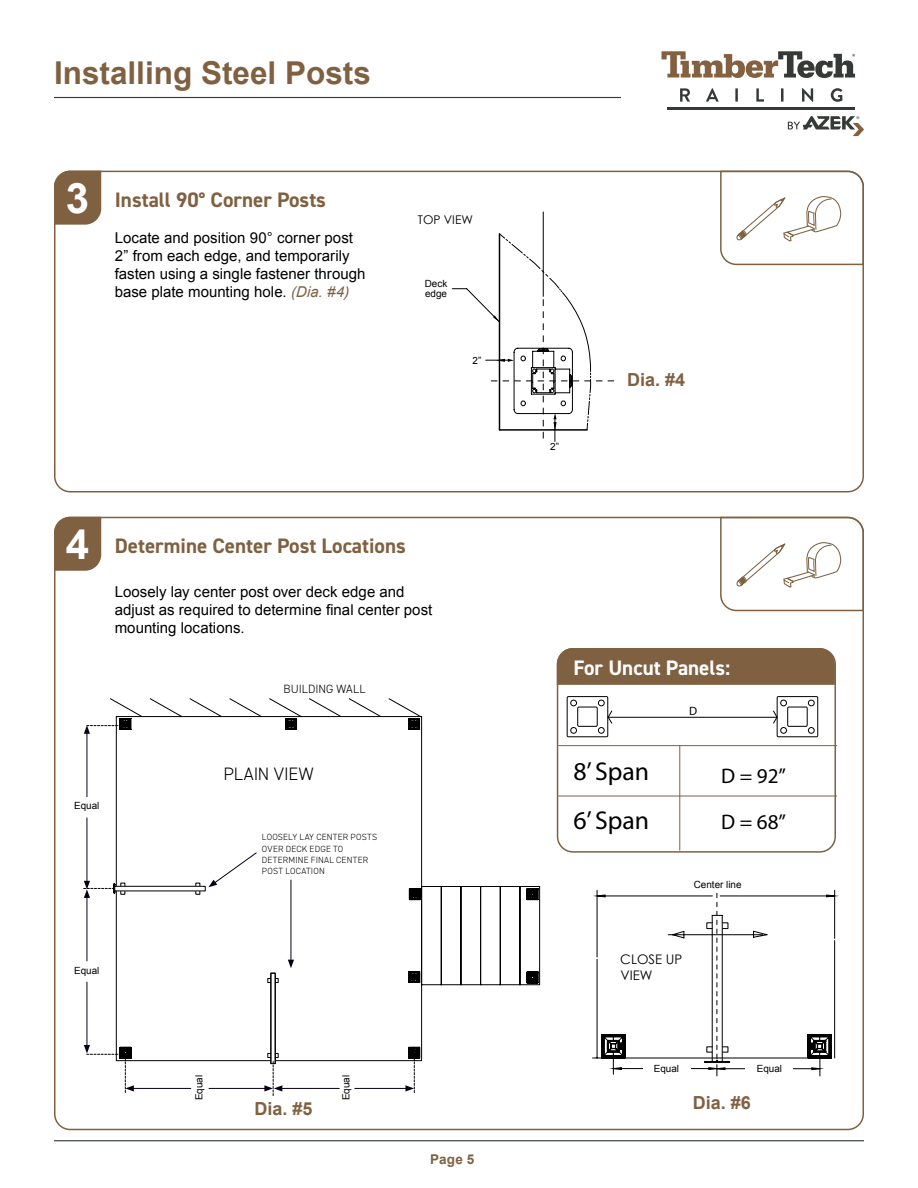
<style>
.page{position:relative;width:918px;height:1188px;background:#fff}
.page>*{position:absolute;margin:0;border:0;box-sizing:border-box;transform-origin:0 0}
.t1{font:700 42px "Arial";color:#fff}
.t2{font:700 31.5px "Arial";color:#7f6142}
.t3{font:25.8px/49.2px "Myriad Pro";color:#000}
.t4{font:21.15px/46px "Myriad Pro";color:#000}
.t5{font:700 21px "DIN2014";color:#7f6142}
.t6{font:700 21px "DIN2014";color:#fff}
.t7{font:700 18px "Arial";color:#7f6142}
.t8{font:300 18px "DIN2014";color:#000}
.t9{font:15px/18px "Arial";letter-spacing:.005em;color:#000}
.t10{font:700 13.5px "Arial";color:#7f6142}
.t11{font:13.2px/15.5px "Century Gothic";color:#000}
.t12{font:12.15px "Myriad Pro";color:#000}
.t13{font:300 12px "DIN2014";letter-spacing:.005em;color:#000}
.t14{font:12px "Century Gothic";color:#000}
.t15{font:9.9px/9.9px "Arial";color:#000}
.t16{font:300 9px/11.2px "DIN2014";letter-spacing:.02em;color:#000}
.s1{font-style:italic;color:#7f6142}
</style>
<div class="page">
<hr style="left:54px;top:1140px;width:810px;height:1px;background:#323937">
<hr style="left:54px;top:97px;width:567px;height:1px;background:#323937">
<hr style="left:667px;top:107px;width:188px;height:3px;background:#353a36">
<svg style="left:788px;top:116px;width:76px;height:20px"></svg>
<svg style="left:662px;top:51px;width:193px;height:27px"></svg>
<svg style="left:680px;top:88px;width:10px;height:14px"></svg>
<svg style="left:706px;top:88px;width:13px;height:14px"></svg>
<hr style="left:735px;top:88px;width:3px;height:14px;background:#353a36">
<svg style="left:756px;top:88px;width:8px;height:14px"></svg>
<svg style="left:781px;top:88px;width:2px;height:14px"></svg>
<svg style="left:802px;top:88px;width:11px;height:14px"></svg>
<svg style="left:831px;top:88px;width:11px;height:14px"></svg>
<div style="left:54px;top:171px;width:810px;height:321px;border:2px solid #7f6142;border-radius:15px"></div>
<div style="left:54px;top:171px;width:47px;height:54px;background:#7f6142"></div>
<svg style="left:719px;top:170px;width:145px;height:96px"></svg>
<div style="left:54px;top:517px;width:47px;height:54px;background:#7f6142"></div>
<svg style="left:719px;top:516px;width:145px;height:96px"></svg>
<hr style="left:834px;top:890px;width:1px;height:48px;background:#000">
<hr style="left:597px;top:890px;width:1px;height:67px;background:#000">
<svg style="left:422px;top:716px;width:118px;height:345px"></svg>
<svg style="left:84px;top:698px;width:338px;height:398px"></svg>
<svg style="left:592px;top:893px;width:243px;height:183px"></svg>
<svg style="left:452px;top:212px;width:162px;height:230px"></svg>
<hr style="left:558px;top:745px;width:279px;height:1px;background:#7f6142">
<svg style="left:566px;top:696px;width:252px;height:42px"></svg>
<hr style="left:679px;top:746px;width:1px;height:105px;background:#7f6142">
<hr style="left:558px;top:796px;width:279px;height:1px;background:#7f6142">
<div style="left:557px;top:648px;width:279px;height:205px;border:2px solid #7f6142;border-radius:15px"></div>
<div style="left:557px;top:648px;width:278px;height:37px;background:#7f6142"></div>
<div style="left:643px;top:1065px;width:47px;height:7px;background:#fff"></div>
<div style="left:746px;top:1065px;width:47px;height:7px;background:#fff"></div>
<h2 class="t2" style="left:54px;top:52px;width:318px">Installing Steel Posts</h2>
<h1 class="t1" style="left:66px;top:171px;width:25px">3</h1>
<h3 class="t5" style="left:115px;top:186px;width:213px">Install 90° Corner Posts</h3>
<p class="t9" style="left:115px;top:229px;width:252px">Locate and position 90° corner post 2” from each edge, and temporarily fasten using a single fastener through base plate mounting hole. <span class="s1">(Dia. #4)</span></p>
<p class="t14" style="left:418px;top:212px;width:57px">TOP VIEW</p>
<p class="t15" style="left:425px;top:279px;width:24px">Deck edge</p>
<p class="t15" style="left:472px;top:356px;width:10px">2”</p>
<h1 class="t1" style="left:66px;top:517px;width:25px">4</h1>
<h3 class="t5" style="left:115px;top:532px;width:293px">Determine Center Post Locations</h3>
<p class="t9" style="left:115px;top:582px;width:319px">Loosely lay center post over deck edge and adjust as required to determine final center post mounting locations.</p>
<p class="t13" style="left:284px;top:682px;width:83px">BUILDING WALL</p>
<p class="t15" style="left:74px;top:801px;width:27px">Equal</p>
<p class="t8" style="left:224px;top:763px;width:91px">PLAIN VIEW</p>
<p class="t16" style="left:262px;top:832px;width:117px">LOOSELY LAY CENTER POSTS<br>OVER DECK EDGE TO<br>DETERMINE FINAL CENTER<br>POST LOCATION</p>
<p class="t15" style="left:74px;top:966px;width:27px">Equal</p>
<p class="t15" style="left:194px;top:1100px;width:27px;rotate:-90deg">Equal</p>
<p class="t15" style="left:341px;top:1100px;width:27px;rotate:-90deg">Equal</p>
<p class="t7" style="left:254px;top:1097px;width:60px">Dia. #5</p>
<p class="t10" style="left:430px;top:1150px;width:45px">Page 5</p>
<p class="t15" style="left:550px;top:442px;width:10px">2”</p>
<p class="t7" style="left:627px;top:368px;width:60px">Dia. #4</p>
<h3 class="t6" style="left:574px;top:653px;width:158px">For Uncut Panels:</h3>
<p class="t12" style="left:689px;top:703px;width:10px">D</p>
<h3 class="t3" style="left:573px;top:746px;width:77px">8’ Span<br>6’ Span</h3>
<h3 class="t4" style="left:721px;top:752px;width:66px">D = 92”<br>D = 68”</h3>
<p class="t15" style="left:694px;top:879px;width:49px">Center line</p>
<p class="t11" style="left:620px;top:952px;width:64px">CLOSE UP<br>VIEW</p>
<p class="t15" style="left:654px;top:1064px;width:27px">Equal</p>
<p class="t15" style="left:757px;top:1064px;width:27px">Equal</p>
<p class="t7" style="left:693px;top:1091px;width:60px">Dia. #6</p>
</div>
